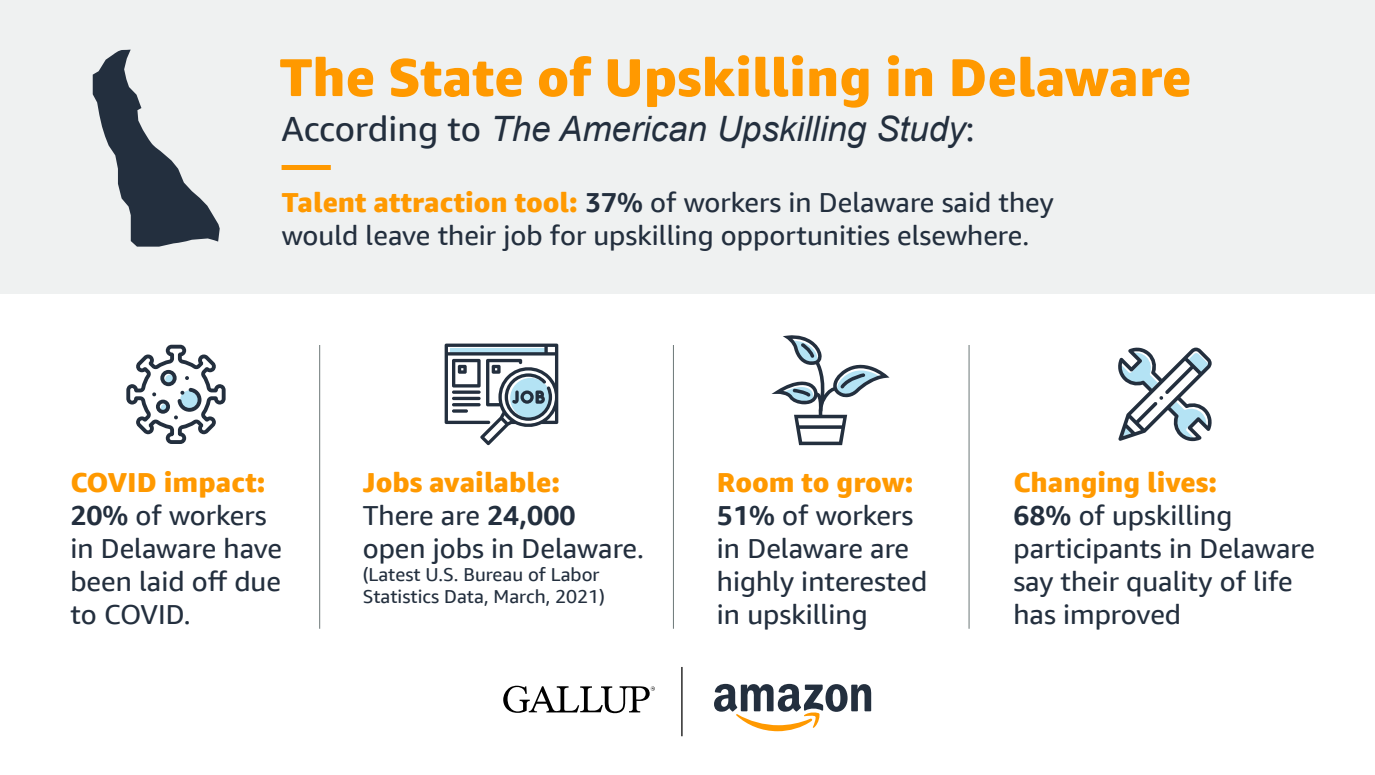
<style>
.page{position:relative;width:1375px;height:775px;background:#fff}
.page>*{position:absolute;margin:0;border:0;box-sizing:border-box;transform-origin:0 0}
.t1{font:800 53.12px "Amazon Ember Display";color:#f90}
.t2{font:italic 35px "Arial";color:#232f3e}
.t3{font:27.5px/33px "Amazon Ember Display";color:#232f3e}
.t4{font:18.75px/22.5px "Amazon Ember Display";color:#232f3e}
.s1{font-family:"Amazon Ember Display";font-style:normal}
.s2{font-weight:800;color:#f90}
.s3{font-weight:700}
</style>
<div class="page">
<div style="left:0;top:0;width:1375px;height:293px;background:#e9ecec"></div>
<hr style="left:673px;top:345px;width:1px;height:284px;background:#6c7778">
<hr style="left:319px;top:345px;width:1px;height:284px;background:#6c7778">
<hr style="left:969px;top:345px;width:1px;height:284px;background:#6c7778">
<svg style="left:126px;top:345px;width:100px;height:99px"></svg>
<svg style="left:1118px;top:347px;width:94px;height:94px"></svg>
<svg style="left:445px;top:344px;width:113px;height:101px"></svg>
<svg style="left:452px;top:390px;width:29px;height:4px"></svg>
<hr style="left:452px;top:397px;width:29px;height:3px;background:#232f3e;border-radius:2px">
<hr style="left:452px;top:403px;width:29px;height:3px;background:#232f3e;border-radius:2px">
<svg style="left:452px;top:409px;width:16px;height:4px"></svg>
<svg style="left:503px;top:686px;width:152px;height:27px"></svg>
<hr style="left:681px;top:667px;width:2px;height:69px;background:#000">
<svg style="left:714px;top:684px;width:157px;height:47px"></svg>
<svg style="left:771px;top:335px;width:119px;height:110px"></svg>
<div style="left:282px;top:165px;width:49px;height:5px;background:#f90"></div>
<svg style="left:93px;top:50px;width:127px;height:197px"></svg>
<h1 class="t1" style="left:280px;top:44px;width:913px">The State of Upskilling in Delaware</h1>
<p class="t2" style="left:282px;top:106px;width:694px"><span class="s1">According to</span> The American Upskilling Study<span class="s1">:</span></p>
<p class="t3" style="left:282px;top:186px;width:774px"><span class="s2">Talent attraction tool:</span> <span class="s3">37%</span> of workers in Delaware said they would leave their job for upskilling opportunities elsewhere.</p>
<p class="t3" style="left:70px;top:466px;width:213px"><span class="s2">COVID impact:<br></span><span class="s3">20%</span> of workers in Delaware have been laid off due to COVID.</p>
<p class="t3" style="left:1013px;top:466px;width:303px"><span class="s2">Changing lives:<br></span><span class="s3">68%</span> of upskilling participants in Delaware say their quality of life has improved</p>
<p class="t3" style="left:363px;top:466px;width:283px"><span class="s2">Jobs available:<br></span>There are <span class="s3">24,000 </span>open jobs in Delaware.</p>
<p class="t4" style="left:363px;top:563px;width:244px">(Latest U.S. Bureau of Labor<br>Statistics Data, March, 2021)</p>
<p class="t3" style="left:717px;top:466px;width:212px"><span class="s2">Room to grow:<br></span><span class="s3">51%</span> of workers in Delaware are highly interested in upskilling</p>
</div>
